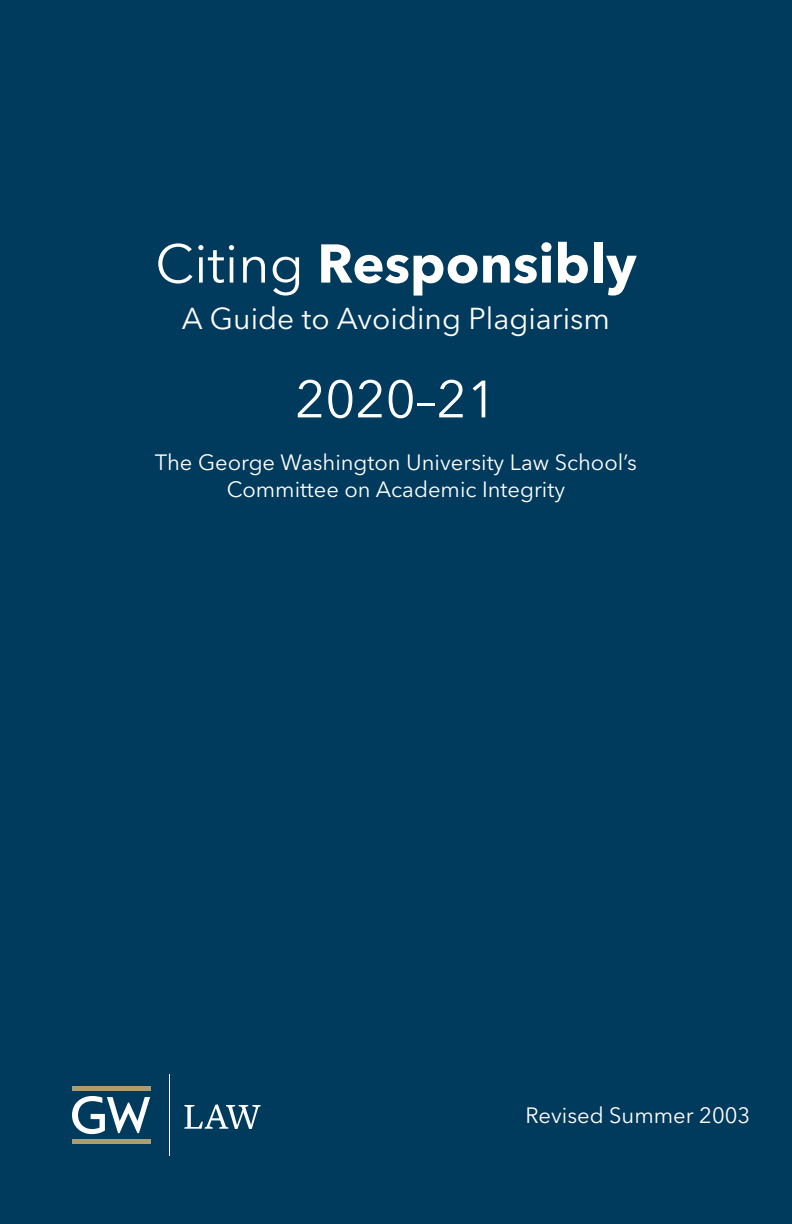
<style>
.page{position:relative;width:792px;height:1224px;background:#003a5d}
.page>*{position:absolute;margin:0;border:0;box-sizing:border-box;transform-origin:0 0}
.t1{font:700 54px "Avenir Next LT Pro";color:#fff}
.t2{font:52px "Avenir Next LT Pro";color:#fff}
.t3{font:30px "Avenir Next LT Pro";color:#fff}
.t4{font:22px/26.4px "Avenir Next LT Pro";color:#fff;text-align:center}
.s1{font-weight:400}
</style>
<div class="page">
<hr style="left:169px;top:1074px;width:1px;height:82px;background:#fff">
<svg style="left:72px;top:1096px;width:78px;height:38px"></svg>
<div style="left:72px;top:1139px;width:78px;height:5px;background:#ad9e6e"></div>
<div style="left:72px;top:1086px;width:78px;height:5px;background:#ad9e6e"></div>
<svg style="left:184px;top:1104px;width:77px;height:25px"></svg>
<h1 class="t1" style="left:155px;top:231px;width:483px"><span class="s1">Citing</span> Responsibly</h1>
<h3 class="t3" style="left:182px;top:300px;width:430px">A Guide to Avoiding Plagiarism</h3>
<h2 class="t2" style="left:295px;top:368px;width:203px">2020–21</h2>
<p class="t4" style="left:155px;top:449px;width:484px">The George Washington University Law School’s<br>Committee on Academic Integrity</p>
<p class="t4" style="left:526px;top:1103px;width:226px">Revised Summer 2003</p>
</div>
